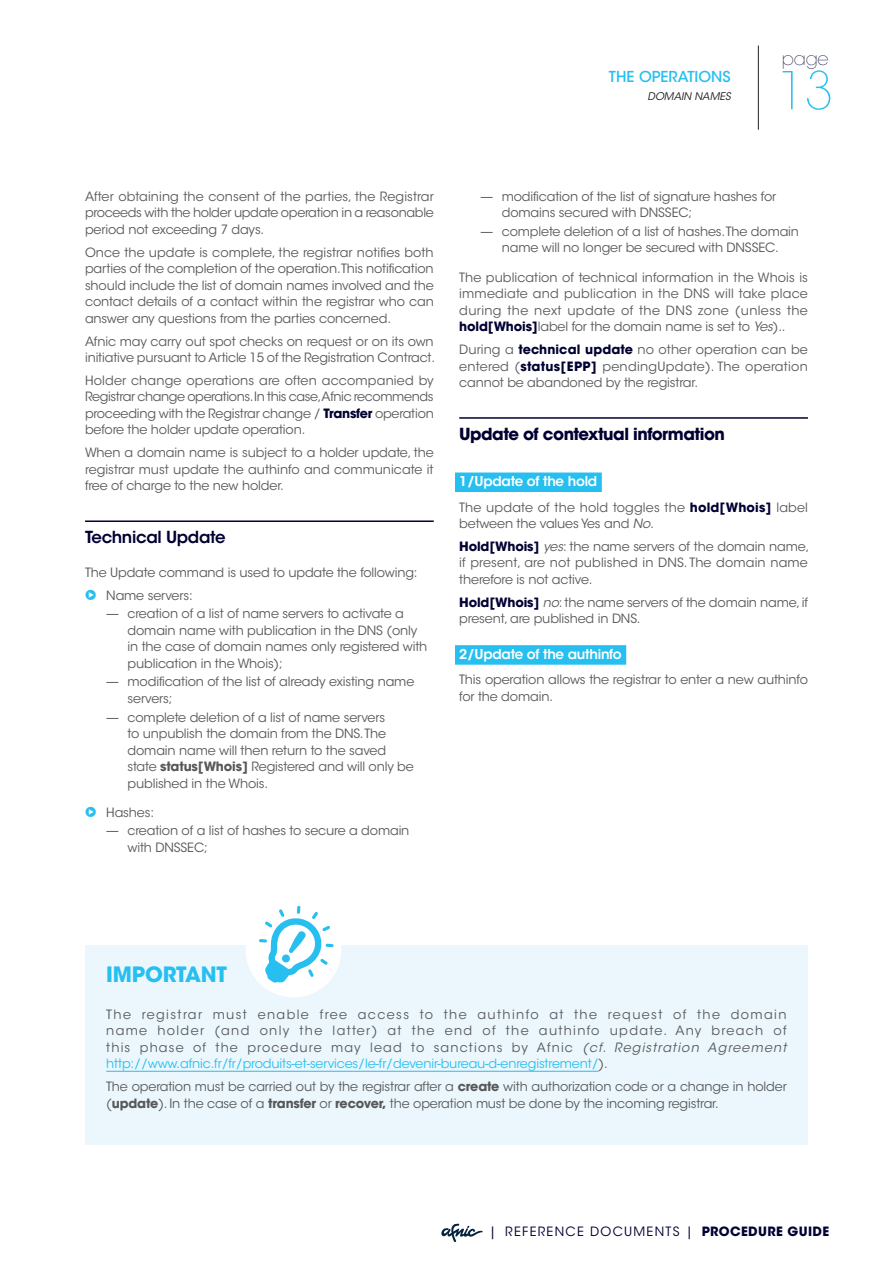
<style>
.page{position:relative;width:893px;height:1263px;background:#fff}
.page>*{position:absolute;margin:0;border:0;box-sizing:border-box;transform-origin:0 0}
.t1{font:200 51.6px "ITC Avant Garde Std";color:#26bff0}
.t2{font:700 21px "ITC Avant Garde Std";letter-spacing:-.01em;color:#26bff0}
.t3{font:200 18px "ITC Avant Garde Std";color:#1f2350}
.t4{font:700 16.5px "ITC Avant Garde Std";letter-spacing:-.03em;color:#000032}
.t5{font:600 16.5px "ITC Avant Garde Std";letter-spacing:-.02em;color:#000032}
.t6{font:500 15px "ITC Avant Garde Std";color:#26bff0}
.t7{font:600 13.5px "ITC Avant Garde Std";letter-spacing:-.02em;color:#fff}
.t8{font:12.75px/16.5px "ITC Avant Garde Std";letter-spacing:-.01em;color:#57585a}
.t9{font:12.75px/16.5px "ITC Avant Garde Std";letter-spacing:.01em;color:#57585a}
.t10{font:12.75px "ITC Avant Garde Std";letter-spacing:.1em;color:#000032}
.t11{font:italic 10.5px "ITC Avant Garde Std";color:#231f20}
.s1{font-weight:700;color:#000032}
.s2{font-family:"Mini Pics Directional RT";color:#26bff0}
.s3{font-weight:700}
.s4{font-style:italic}
.s5{color:#26bff0}
</style>
<div class="page">
<svg style="left:441px;top:1224px;width:42px;height:18px"></svg>
<hr style="left:758px;top:46px;width:1px;height:84px;background:#231f20">
<hr style="left:85px;top:520px;width:349px;height:2px;background:#000032">
<hr style="left:459px;top:417px;width:349px;height:2px;background:#000032">
<div style="left:455px;top:472px;width:147px;height:20px;background:#26bff0"></div>
<div style="left:455px;top:645px;width:171px;height:20px;background:#26bff0"></div>
<div style="left:85px;top:945px;width:723px;height:200px;background:#ebf7fc"></div>
<hr style="left:106px;top:1071px;width:492px;height:1px;background:#26bff0">
<div style="left:246px;top:901px;width:95px;height:96px;background:#fff;border-radius:50%"></div>
<svg style="left:259px;top:906px;width:75px;height:77px"></svg>
<p class="t6" style="left:609px;top:67px;width:68px">THE OPERATI</p>
<p class="t6" style="left:698px;top:67px;width:34px">ONS</p>
<p class="t11" style="left:647px;top:90px;width:84px">Domain Names</p>
<h3 class="t3" style="left:782px;top:48px;width:49px">page</h3>
<h1 class="t1" style="left:777px;top:60px;width:58px">13</h1>
<p class="t8" style="left:85px;top:188px;width:350px;text-align:justify">After obtaining the consent of the parties, the Registrar proceeds with the holder update operation in a reasonable period not exceeding 7 days.</p>
<p class="t8" style="left:85px;top:244px;width:350px;text-align:justify">Once the update is complete, the registrar notifies both parties of the completion of the operation.This notification should include the list of domain names involved and the contact details of a contact within the registrar who can answer any questions from the parties concerned.</p>
<p class="t8" style="left:85px;top:333px;width:352px">Afnic may carry out spot checks on request or on its own initiative pursuant to Article 15 of the Registration Contract.</p>
<p class="t8" style="left:85px;top:372px;width:350px;text-align:justify">Holder change operations are often accompanied by Registrar change operations.In this case,Afnic recommends proceeding with the Registrar change / <span class="s1">Transfer</span> operation before the holder update operation.</p>
<p class="t8" style="left:85px;top:445px;width:350px;text-align:justify">When a domain name is subject to a holder update, the registrar must update the authinfo and communicate it free of charge to the new holder.</p>
<p class="t5" style="left:85px;top:527px;width:142px">Technical Update</p>
<p class="t8" style="left:85px;top:561px;width:334px;line-height:22.8px">The Update command is used to update the following: <span class="s2">&amp;</span> Name servers:</p>
<p class="t8" style="left:128px;top:605px;width:301px;text-indent:-21px">— creation of a list of name servers to activate a domain name with publication in the DNS (only in the case of domain names only registered with publication in the Whois);</p>
<p class="t8" style="left:128px;top:674px;width:288px;text-indent:-21px">— modification of the list of already existing name servers;</p>
<p class="t8" style="left:128px;top:709px;width:288px;text-indent:-21px">— complete deletion of a list of name servers<br>to unpublish the domain from the DNS.The domain name will then return to the saved state <span class="s3">status[Whois]</span> Registered and will only be published in the Whois.</p>
<p class="t8" style="left:85px;top:804px;width:71px"><span class="s2">&amp;</span> Hashes:</p>
<p class="t8" style="left:128px;top:823px;width:283px;text-indent:-21px">— creation of a list of hashes to secure a domain with DNSSEC;</p>
<p class="t8" style="left:502px;top:188px;width:276px;text-indent:-21px">— modification of the list of signature hashes for domains secured with DNSSEC;</p>
<p class="t8" style="left:480px;top:223px;width:320px;text-align:center">— complete deletion of a list of hashes.The domain name will no longer be secured with DNSSEC.</p>
<p class="t8" style="left:459px;top:269px;width:350px;text-align:justify">The publication of technical information in the Whois is immediate and publication in the DNS will take place during the next update of the DNS zone (unless the <span class="s1">hold[Whois]</span>label for the domain name is set to <span class="s4">Yes</span>)..</p>
<p class="t8" style="left:459px;top:341px;width:350px;text-align:justify">During a <span class="s1">technical update</span> no other operation can be entered (<span class="s1">status[EPP]</span> pendingUpdate). The operation cannot be abandoned by the registrar.</p>
<p class="t4" style="left:459px;top:423px;width:267px">Update of contextual information</p>
<p class="t7" style="left:459px;top:473px;width:140px">1/Update of the hold</p>
<p class="t9" style="left:459px;top:499px;width:350px">The update of the hold toggles the <span class="s1">hold[Whois]</span> label between the values Yes and <span class="s4">No.</span></p>
<p class="t8" style="left:459px;top:538px;width:352px"><span class="s1">Hold[Whois]</span> <span class="s4">yes</span>: the name servers of the domain name, if present, are not published in DNS. The domain name therefore is not active.</p>
<p class="t8" style="left:459px;top:594px;width:350px"><span class="s1">Hold[Whois]</span> <span class="s4">no</span>: the name servers of the domain name, if present, are published in DNS.</p>
<p class="t7" style="left:459px;top:646px;width:164px">2/Update of the authinfo</p>
<p class="t8" style="left:459px;top:671px;width:350px">This operation allows the registrar to enter a new authinfo for the domain.</p>
<h2 class="t2" style="left:106px;top:960px;width:122px">IMPORTANT</h2>
<p class="t8" style="left:106px;top:1006px;width:683px;text-align:justify">The registrar must enable free access to the authinfo at the request of the domain name holder (and only the latter) at the end of the authinfo update. Any breach of this phase of the procedure may lead to sanctions by Afnic <span class="s4">(cf. Registration Agreement </span><span class="s5">http://www.afnic.fr/fr/produits-et-services/le-fr/devenir-bureau-d-enregistrement/</span>).</p>
<p class="t8" style="left:106px;top:1078px;width:682px">The operation must be carried out by the registrar after a <span class="s3">create</span> with authorization code or a change in holder (<span class="s3">update</span>). In the case of a <span class="s3">transfer</span> or <span class="s3">recover,</span> the operation must be done by the incoming registrar.</p>
<p class="t10" style="left:489px;top:1224px;width:341px">| REFERENCE DOCUMENTS | <span class="s3">PROCEDURE GUIDE</span></p>
</div>
